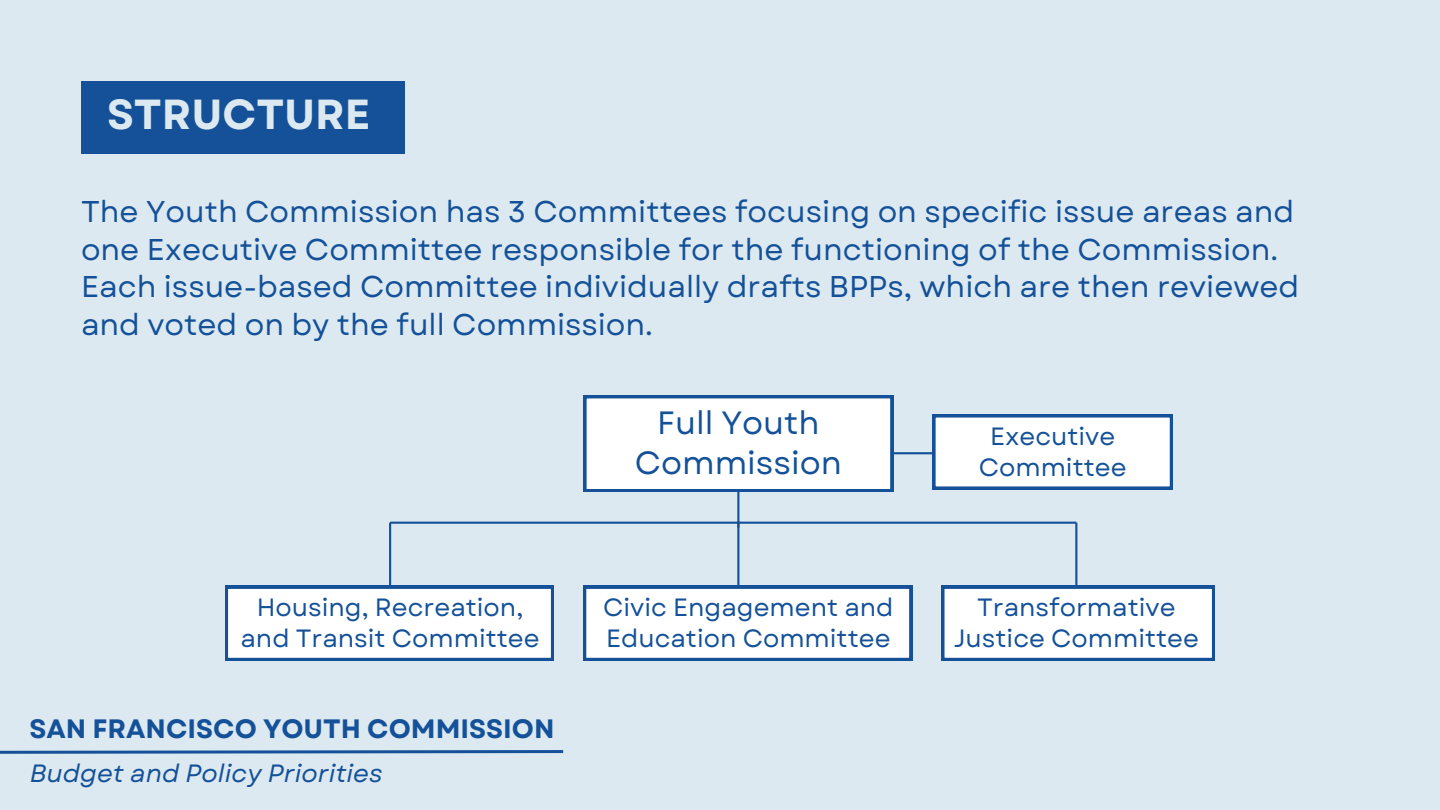
<style>
.page{position:relative;width:1440px;height:810px;background:#dde9f1}
.page>*{position:absolute;margin:0;border:0;box-sizing:border-box;transform-origin:0 0}
.t1{font:700 42px "Garet";color:#dde9f1}
.t2{font:32.2px/40.2px "Garet";color:#145199;text-align:center}
.t3{font:30px/37.5px "Garet";color:#145199}
.t4{font:700 26.6px "Garet";color:#145199}
.t5{font:25px/31.2px "Garet";color:#145199;text-align:center}
.t6{font:italic 25px "Garet";color:#145199}
</style>
<div class="page">
<svg style="left:0;top:750px;width:564px;height:4px;background:#4576ae"></svg>
<div style="left:81px;top:81px;width:324px;height:73px;background:#145199"></div>
<hr style="left:720px;top:452px;width:425px;height:2px;background:#145199">
<svg style="left:933px;top:415px;width:240px;height:74px;background:#eaeff5"></svg>
<hr style="left:737px;top:444px;width:2px;height:84px;background:#145199">
<svg style="left:584px;top:395px;width:309px;height:97px;background:#ebf0f6"></svg>
<hr style="left:390px;top:522px;width:686px;height:2px;background:#145199">
<hr style="left:389px;top:523px;width:2px;height:77px;background:#145199">
<svg style="left:225px;top:586px;width:329px;height:75px;background:#e7edf4"></svg>
<hr style="left:737px;top:521px;width:2px;height:78px;background:#145199">
<svg style="left:583px;top:586px;width:329px;height:75px;background:#e7edf4"></svg>
<hr style="left:1075px;top:523px;width:2px;height:77px;background:#145199">
<svg style="left:942px;top:586px;width:273px;height:75px;background:#e7edf4"></svg>
<h2 class="t1" style="left:107px;top:84px;width:265px">STRUCTURE</h2>
<p class="t3" style="left:81px;top:193px;width:1220px">The Youth Commission has 3 Committees focusing on specific issue areas and one Executive Committee responsible for the functioning of the Commission.<br>Each issue-based Committee individually drafts BPPs, which are then reviewed and voted on by the full Commission.</p>
<p class="t2" style="left:635px;top:403px;width:209px">Full Youth<br>Commission</p>
<p class="t5" style="left:979px;top:420px;width:149px">Executive<br>Committee</p>
<p class="t5" style="left:240px;top:592px;width:301px">Housing, Recreation, and Transit Committee</p>
<p class="t5" style="left:603px;top:592px;width:292px;text-align:left">Civic Engagement and<br>Education Committee</p>
<h3 class="t5" style="left:954px;top:592px;width:247px">Transformative<br>Justice Committee</h3>
<h1 class="t4" style="left:29px;top:709px;width:527px">SAN FRANCISCO YOUTH COMMISSION</h1>
<h2 class="t6" style="left:30px;top:755px;width:354px">Budget and Policy Priorities</h2>
</div>
